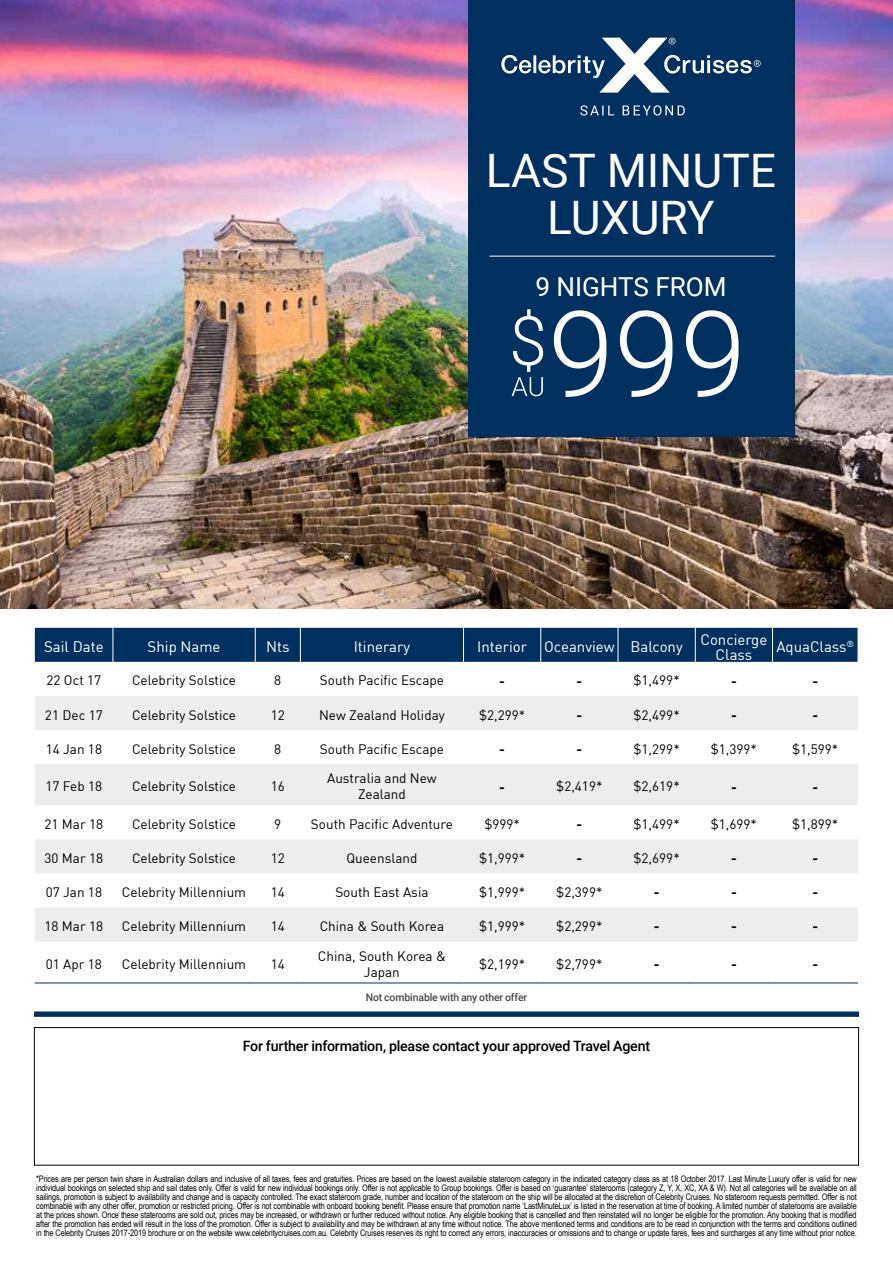
<style>
.page{position:relative;width:893px;height:1263px;background:#fff}
.page>*{position:absolute;margin:0;border:0;box-sizing:border-box;transform-origin:0 0}
.t1{font:46.2px/46.8px "Roboto";color:#fff;text-align:center}
.t2{font:26.1px "Roboto";color:#fff}
.t3{font:15px/15px "DIN";color:#fff;text-align:center}
.t4{font:500 14.25px "Roboto";letter-spacing:-.015em;color:#000}
.t5{font:13.5px/16.2px "DIN";color:#000;text-align:center}
.t6{font:13.5px "DIN Bold";color:#000}
.t7{font:500 10.5px "Roboto";letter-spacing:-.015em;color:#4a4a49}
.t8{font:9px/9px "Arial Narrow";letter-spacing:-.01em;color:#000;text-align:justify}
</style>
<div class="page">
<img style="left:0;top:0;width:893px;height:608px">
<div style="left:468px;top:0;width:326px;height:436px;background:#00305f"></div>
<svg style="left:554px;top:310px;width:184px;height:87px"></svg>
<svg style="left:512px;top:309px;width:31px;height:87px"></svg>
<hr style="left:489px;top:256px;width:286px;height:1px;background:#fff">
<div style="left:34px;top:1027px;width:825px;height:138px;border:1px solid #000"></div>
<div style="left:34px;top:1011px;width:825px;height:6px;background:#00305f"></div>
<div style="left:35px;top:628px;width:823px;height:34px;background:#00305f"></div>
<svg style="left:35px;top:696px;width:823px;height:245px;fill:#ededed"></svg>
<hr style="left:113px;top:628px;width:1px;height:34px;background:#fff">
<hr style="left:255px;top:628px;width:1px;height:34px;background:#fff">
<hr style="left:300px;top:628px;width:1px;height:34px;background:#fff">
<hr style="left:35px;top:982px;width:78px;height:1px;background:#00305f">
<hr style="left:113px;top:982px;width:142px;height:1px;background:#00305f">
<hr style="left:255px;top:982px;width:45px;height:1px;background:#00305f">
<hr style="left:300px;top:982px;width:163px;height:1px;background:#00305f">
<hr style="left:463px;top:982px;width:78px;height:1px;background:#00305f">
<hr style="left:541px;top:982px;width:77px;height:1px;background:#00305f">
<hr style="left:618px;top:982px;width:77px;height:1px;background:#00305f">
<hr style="left:695px;top:982px;width:77px;height:1px;background:#00305f">
<hr style="left:772px;top:982px;width:86px;height:1px;background:#00305f">
<hr style="left:463px;top:628px;width:1px;height:34px;background:#fff">
<hr style="left:540px;top:628px;width:1px;height:34px;background:#fff">
<hr style="left:618px;top:628px;width:1px;height:34px;background:#fff">
<hr style="left:695px;top:628px;width:1px;height:34px;background:#fff">
<hr style="left:772px;top:628px;width:1px;height:34px;background:#fff">
<svg style="left:501px;top:38px;width:260px;height:78px"></svg>
<h1 class="t1" style="left:486px;top:146px;width:292px">LAST MINUTE<br>LUXURY</h1>
<h2 class="t2" style="left:535px;top:268px;width:193px">9 NIGHTS FROM</h2>
<h3 class="t3" style="left:44px;top:639px;width:61px">Sail Date</h3>
<h3 class="t3" style="left:148px;top:639px;width:74px">Ship Name</h3>
<h3 class="t3" style="left:266px;top:639px;width:25px">Nts</h3>
<h3 class="t3" style="left:354px;top:639px;width:58px">Itinerary</h3>
<h3 class="t3" style="left:477px;top:639px;width:207px">Interior Oceanview Balcony</h3>
<h3 class="t3" style="left:700px;top:631px;width:68px">Concierge<br>Class</h3>
<h3 class="t3" style="left:776px;top:639px;width:79px">AquaClass<sup>®</sup></h3>
<h3 class="t5" style="left:46px;top:672px;width:56px">22 Oct 17</h3>
<h3 class="t5" style="left:132px;top:672px;width:106px">Celebrity Solstice</h3>
<h3 class="t5" style="left:274px;top:672px;width:9px">8</h3>
<h3 class="t5" style="left:320px;top:672px;width:126px">South Pacific Escape</h3>
<h3 class="t6" style="left:499px;top:672px;width:7px">-</h3>
<h3 class="t6" style="left:576px;top:672px;width:7px">-</h3>
<h3 class="t5" style="left:633px;top:672px;width:48px">$1,499*</h3>
<h3 class="t6" style="left:731px;top:672px;width:7px">-</h3>
<h3 class="t6" style="left:812px;top:672px;width:7px">-</h3>
<h3 class="t5" style="left:45px;top:706px;width:59px">21 Dec 17</h3>
<h3 class="t5" style="left:132px;top:706px;width:106px">Celebrity Solstice</h3>
<h3 class="t5" style="left:271px;top:706px;width:16px">12</h3>
<h3 class="t5" style="left:319px;top:706px;width:127px">New Zealand Holiday</h3>
<h3 class="t5" style="left:479px;top:706px;width:48px">$2,299*</h3>
<h3 class="t6" style="left:576px;top:706px;width:7px">-</h3>
<h3 class="t5" style="left:633px;top:706px;width:48px">$2,499*</h3>
<h3 class="t6" style="left:731px;top:706px;width:7px">-</h3>
<h3 class="t6" style="left:812px;top:706px;width:7px">-</h3>
<h3 class="t5" style="left:46px;top:740px;width:58px">14 Jan 18</h3>
<h3 class="t5" style="left:132px;top:740px;width:106px">Celebrity Solstice</h3>
<h3 class="t5" style="left:274px;top:740px;width:9px">8</h3>
<h3 class="t5" style="left:320px;top:740px;width:126px">South Pacific Escape</h3>
<h3 class="t6" style="left:499px;top:740px;width:7px">-</h3>
<h3 class="t6" style="left:576px;top:740px;width:7px">-</h3>
<h3 class="t5" style="left:633px;top:740px;width:48px">$1,299*</h3>
<h3 class="t5" style="left:711px;top:740px;width:48px">$1,399*</h3>
<h3 class="t5" style="left:792px;top:740px;width:48px">$1,599*</h3>
<h3 class="t5" style="left:45px;top:778px;width:58px">17 Feb 18</h3>
<h3 class="t5" style="left:132px;top:778px;width:106px">Celebrity Solstice</h3>
<h3 class="t5" style="left:271px;top:778px;width:16px">16</h3>
<h3 class="t5" style="left:327px;top:770px;width:111px">Australia and New<br>Zealand</h3>
<h3 class="t6" style="left:499px;top:778px;width:7px">-</h3>
<h3 class="t5" style="left:556px;top:778px;width:48px">$2,419*</h3>
<h3 class="t5" style="left:633px;top:778px;width:48px">$2,619*</h3>
<h3 class="t6" style="left:731px;top:778px;width:7px">-</h3>
<h3 class="t6" style="left:812px;top:778px;width:7px">-</h3>
<h3 class="t5" style="left:45px;top:816px;width:60px">21 Mar 18</h3>
<h3 class="t5" style="left:132px;top:816px;width:106px">Celebrity Solstice</h3>
<h3 class="t5" style="left:274px;top:816px;width:9px">9</h3>
<h3 class="t5" style="left:311px;top:816px;width:143px">South Pacific Adventure</h3>
<h3 class="t5" style="left:484px;top:816px;width:37px">$999*</h3>
<h3 class="t6" style="left:576px;top:815px;width:7px">-</h3>
<h3 class="t5" style="left:633px;top:816px;width:48px">$1,499*</h3>
<h3 class="t5" style="left:711px;top:816px;width:48px">$1,699*</h3>
<h3 class="t5" style="left:792px;top:816px;width:48px">$1,899*</h3>
<h3 class="t5" style="left:44px;top:850px;width:60px">30 Mar 18</h3>
<h3 class="t5" style="left:132px;top:850px;width:106px">Celebrity Solstice</h3>
<h3 class="t5" style="left:271px;top:850px;width:16px">12</h3>
<h3 class="t5" style="left:346px;top:850px;width:72px">Queensland</h3>
<h3 class="t5" style="left:479px;top:850px;width:48px">$1,999*</h3>
<h3 class="t6" style="left:576px;top:849px;width:7px">-</h3>
<h3 class="t5" style="left:633px;top:850px;width:48px">$2,699*</h3>
<h3 class="t6" style="left:731px;top:849px;width:7px">-</h3>
<h3 class="t6" style="left:812px;top:849px;width:7px">-</h3>
<h3 class="t5" style="left:46px;top:884px;width:58px">07 Jan 18</h3>
<h3 class="t5" style="left:122px;top:884px;width:126px">Celebrity Millennium</h3>
<h3 class="t5" style="left:271px;top:884px;width:16px">14</h3>
<h3 class="t5" style="left:335px;top:884px;width:95px">South East Asia</h3>
<h3 class="t5" style="left:479px;top:884px;width:48px">$1,999*</h3>
<h3 class="t5" style="left:556px;top:884px;width:48px">$2,399*</h3>
<h3 class="t6" style="left:654px;top:884px;width:7px">-</h3>
<h3 class="t6" style="left:731px;top:884px;width:7px">-</h3>
<h3 class="t6" style="left:812px;top:884px;width:7px">-</h3>
<h3 class="t5" style="left:45px;top:918px;width:60px">18 Mar 18</h3>
<h3 class="t5" style="left:122px;top:918px;width:126px">Celebrity Millennium</h3>
<h3 class="t5" style="left:271px;top:918px;width:16px">14</h3>
<h3 class="t5" style="left:320px;top:918px;width:126px">China &amp; South Korea</h3>
<h3 class="t5" style="left:479px;top:918px;width:48px">$1,999*</h3>
<h3 class="t5" style="left:556px;top:918px;width:48px">$2,299*</h3>
<h3 class="t6" style="left:654px;top:918px;width:7px">-</h3>
<h3 class="t6" style="left:731px;top:918px;width:7px">-</h3>
<h3 class="t6" style="left:812px;top:918px;width:7px">-</h3>
<h3 class="t5" style="left:46px;top:956px;width:58px">01 Apr 18</h3>
<h3 class="t5" style="left:122px;top:956px;width:126px">Celebrity Millennium</h3>
<h3 class="t5" style="left:271px;top:956px;width:16px">14</h3>
<h3 class="t5" style="left:318px;top:947px;width:130px">China, South Korea &amp;<br>Japan</h3>
<h3 class="t5" style="left:479px;top:956px;width:48px">$2,199*</h3>
<h3 class="t5" style="left:556px;top:956px;width:48px">$2,799*</h3>
<h3 class="t6" style="left:654px;top:955px;width:7px">-</h3>
<h3 class="t6" style="left:731px;top:955px;width:7px">-</h3>
<h3 class="t6" style="left:812px;top:955px;width:7px">-</h3>
<p class="t7" style="left:366px;top:990px;width:163px">Not combinable with any other offer</p>
<h3 class="t4" style="left:243px;top:1036px;width:409px">For further information, please contact your approved Travel Agent</h3>
<p class="t8" style="left:36px;top:1174px;width:822px">*Prices are per person twin share in Australian dollars and inclusive of all taxes, fees and gratuities. Prices are based on the lowest available stateroom category in the indicated category class as at 18 October 2017. Last Minute Luxury offer is valid for new individual bookings on selected ship and sail dates only. Offer is valid for new individual bookings only. Offer is not applicable to Group bookings. Offer is based on ‘guarantee’ staterooms (category Z, Y, X, XC, XA &amp; W). Not all categories will be available on all sailings, promotion is subject to availability and change and is capacity controlled. The exact stateroom grade, number and location of the stateroom on the ship will be allocated at the discretion of Celebrity Cruises. No stateroom requests permitted. Offer is not combinable with any other offer, promotion or restricted pricing. Offer is not combinable with onboard booking benefit. Please ensure that promotion name ‘LastMinuteLux’ is listed in the reservation at time of booking. A limited number of staterooms are available at the prices shown. Once these staterooms are sold out, prices may be increased, or withdrawn or further reduced without notice. Any eligible booking that is cancelled and then reinstated will no longer be eligible for the promotion. Any booking that is modified after the promotion has ended will result in the loss of the promotion. Offer is subject to availability and may be withdrawn at any time without notice. The above mentioned terms and conditions are to be read in conjunction with the terms and conditions outlined in the Celebrity Cruises 2017-2019 brochure or on the website www.celebritycruises.com.au. Celebrity Cruises reserves its right to correct any errors, inaccuracies or omissions and to change or update fares, fees and surcharges at any time without prior notice.</p>
</div>
